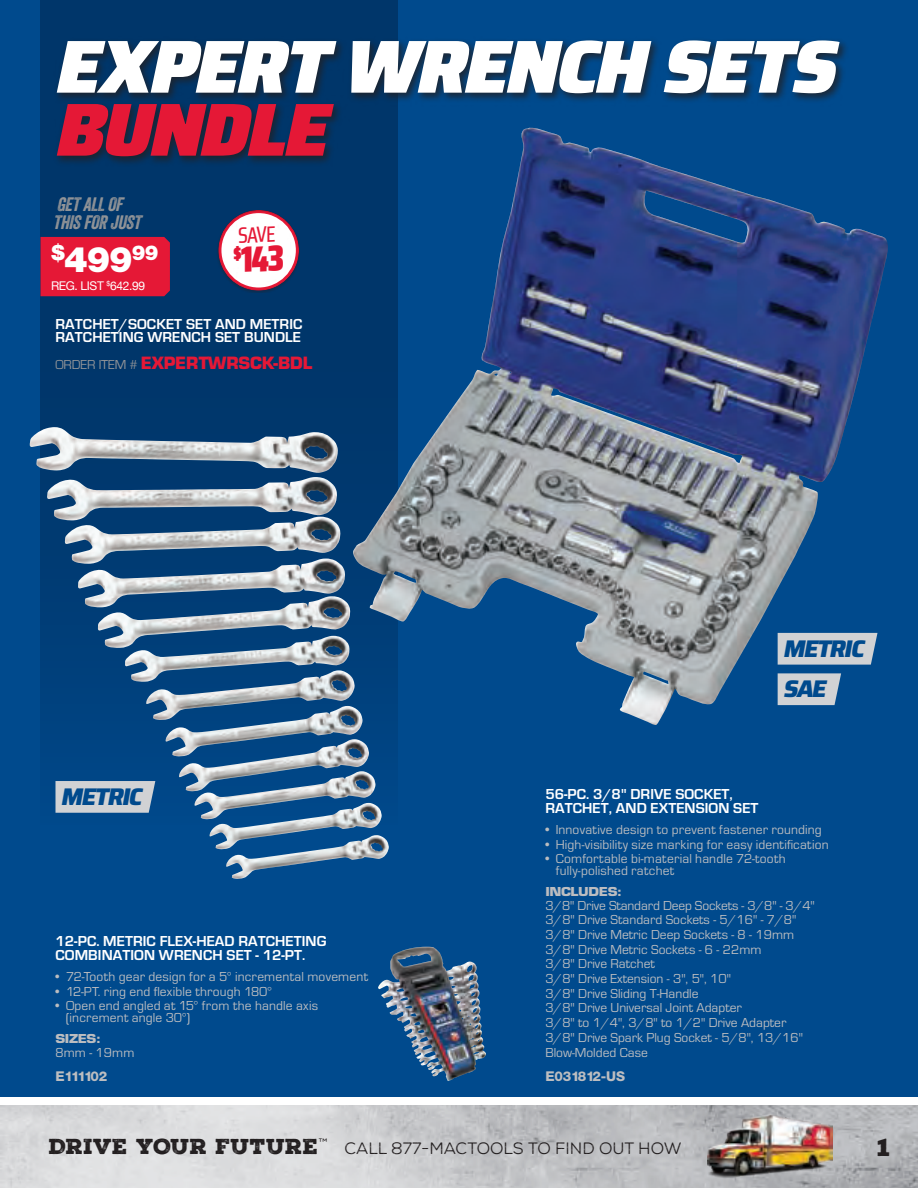
<style>
.page{position:relative;width:918px;height:1188px;background:#fff}
.page>*{position:absolute;margin:0;border:0;box-sizing:border-box;transform-origin:0 0}
.t1{font:italic 900 75px "Saira";color:#fff}
.t2{font:italic 900 75px "Saira";color:#e51836}
.t3{font:900 36.3px "Saira Condensed";color:#e51836}
.t4{font:900 35.25px "Helvetica Neue LT Std";color:#fff}
.t5{font:italic 800 24.15px "Saira";color:#004a8d}
.t6{font:900 24px "Nexa Rust Sans";color:#231f20;scale:1.15 1}
.t7{font:500 22.2px "Saira Condensed";color:#e51836}
.t8{font:italic 18.9px/18px "Veneer";color:#939598}
.t9{font:16.5px "Nexa Rust Sans Book 01";color:#231f20}
.t10{font:700 16.5px "Eurostile LT Std";letter-spacing:-.01em;color:#e51836}
.t11{font:700 15px/13.5px "Eurostile";letter-spacing:.005em;color:#fff}
.t12{font:13.5px/14.7px "Eurostile";color:#bcbdc0}
.t13{font:800 13.5px "Helvetica Neue LT Std";letter-spacing:-.01em;color:#bcbdc0}
.t14{font:800 13.5px "Helvetica Neue LT Std";letter-spacing:-.15em;color:#bcbdc0}
.t15{font:700 12px "Eurostile LT Std";letter-spacing:-.03em;color:#bcbdc0;scale:1.15 1}
.t16{font:12px "Helvetica Neue";letter-spacing:-.03em;color:#fff}
.s1{font-family:"Eurostile";font-weight:400;font-size:13.5px;color:#939598}
.s2{font-family:"Nexa Rust Slab Black 01";font-size:21px}
</style>
<div class="page">
<div style="left:0;top:0;width:918px;height:1096px;background:#004a8d"></div>
<svg style="left:40px;top:0;width:358px;height:825px;fill:#003b72"></svg>
<div style="left:40px;top:237px;width:130px;height:59px;background:#e51836"></div>
<img style="left:30px;top:427px;width:308px;height:72px">
<img style="left:378px;top:947px;width:48px;height:95px">
<div style="left:53px;top:36px;width:796px;height:131px;background:#231f20;opacity:.75"></div>
<img style="left:353px;top:128px;width:535px;height:597px">
<div style="left:778px;top:633px;width:99px;height:32px;background:#d1d2d4"></div>
<svg style="left:55px;top:781px;width:100px;height:32px;background:#c7cbd0"></svg>
<svg style="left:778px;top:673px;width:63px;height:32px;background:#c4c9cf"></svg>
<hr style="left:0;top:1105px;width:1px;height:83px;background:#dcdddf">
<svg style="left:1px;top:1105px;width:917px;height:83px;background:#cacbcd"></svg>
<img style="left:707px;top:1111px;width:125px;height:66px">
<div style="left:217px;top:209px;width:83px;height:84px;background:#231f20;opacity:.3"></div>
<div style="left:218px;top:208px;width:84px;height:84px;background:#150000;opacity:.5"></div>
<h1 class="t1" style="left:53px;top:6px;width:807px">EXPERTWRENCHSETS</h1>
<h1 class="t2" style="left:53px;top:69px;width:300px">BUNDLE</h1>
<h3 class="t8" style="left:53px;top:196px;width:94px">GETALLOF<br>THISFORJUST</h3>
<h3 class="t4" style="left:51px;top:238px;width:109px"><sup>$</sup>499<sup>99</sup></h3>
<p class="t16" style="left:51px;top:277px;width:96px">REG. LIST <sup>$</sup>642.99</p>
<h3 class="t7" style="left:237px;top:217px;width:39px;rotate:-3deg">SAVE</h3>
<h2 class="t3" style="left:232px;top:230px;width:52px;rotate:-3deg"><sup>$</sup>143</h2>
<p class="t11" style="left:56px;top:317px;width:248px">RATCHET/SOCKET SET AND METRIC<br>RATCHETING WRENCH SET BUNDLE</p>
<p class="t10" style="left:56px;top:353px;width:258px"><span class="s1">ORDER ITEM #</span> EXPERTWRSCK-BDL</p>
<h3 class="t5" style="left:783px;top:629px;width:89px">METRIC</h3>
<h3 class="t5" style="left:783px;top:669px;width:51px">SAE</h3>
<h3 class="t5" style="left:61px;top:777px;width:89px">METRIC</h3>
<p class="t11" style="left:56px;top:934px;width:273px">12-PC. METRIC FLEX-HEAD RATCHETING<br>COMBINATION WRENCH SET - 12-PT.</p>
<p class="t12" style="left:56px;top:969px;width:314px">• 72-Tooth gear design for a 5° incremental movement</p>
<p class="t12" style="left:56px;top:984px;width:218px">• 12-PT. ring end flexible through 180°</p>
<p class="t12" style="left:66px;top:1000px;width:254px;line-height:12px;text-indent:-10px">• Open end angled at 15° from the handle axis (increment angle 30°)</p>
<p class="t15" style="left:56px;top:1031px;width:41px">SIZES:</p>
<p class="t12" style="left:56px;top:1045px;width:81px">8mm - 19mm</p>
<p class="t14" style="left:56px;top:1068px;width:53px">E111102</p>
<p class="t11" style="left:545px;top:787px;width:215px">56-PC. 3/8" DRIVE SOCKET,<br>RATCHET, AND EXTENSION SET</p>
<p class="t12" style="left:545px;top:822px;width:278px">• Innovative design to prevent fastener rounding</p>
<p class="t12" style="left:545px;top:837px;width:285px">• High-visibility size marking for easy identification</p>
<p class="t12" style="left:556px;top:853px;width:232px;line-height:12px;text-indent:-10px">• Comfortable bi-material handle 72-tooth fully-polished ratchet</p>
<p class="t15" style="left:545px;top:884px;width:68px">INCLUDES:</p>
<p class="t12" style="left:545px;top:898px;width:271px">3/8" Drive Standard Deep Sockets - 3/8" - 3/4" 3/8" Drive Standard Sockets - 5/16" - 7/8" 3/8" Drive Metric Deep Sockets - 8 - 19mm 3/8" Drive Metric Sockets - 6 - 22mm<br>3/8" Drive Ratchet<br>3/8" Drive Extension - 3", 5", 10"<br>3/8" Drive Sliding T-Handle<br>3/8" Drive Universal Joint Adapter<br>3/8" to 1/4", 3/8" to 1/2" Drive Adapter 3/8" Drive Spark Plug Socket - 5/8", 13/16" Blow-Molded Case</p>
<p class="t13" style="left:545px;top:1068px;width:81px">E031812-US</p>
<p class="t9" style="left:49px;top:1139px;width:634px"><span class="s2">DRIVE YOUR FUTURE</span><sup>™</sup> CALL 877-MACTOOLS TO FIND OUT HOW</p>
<h3 class="t6" style="left:877px;top:1131px;width:13px">1</h3>
</div>
